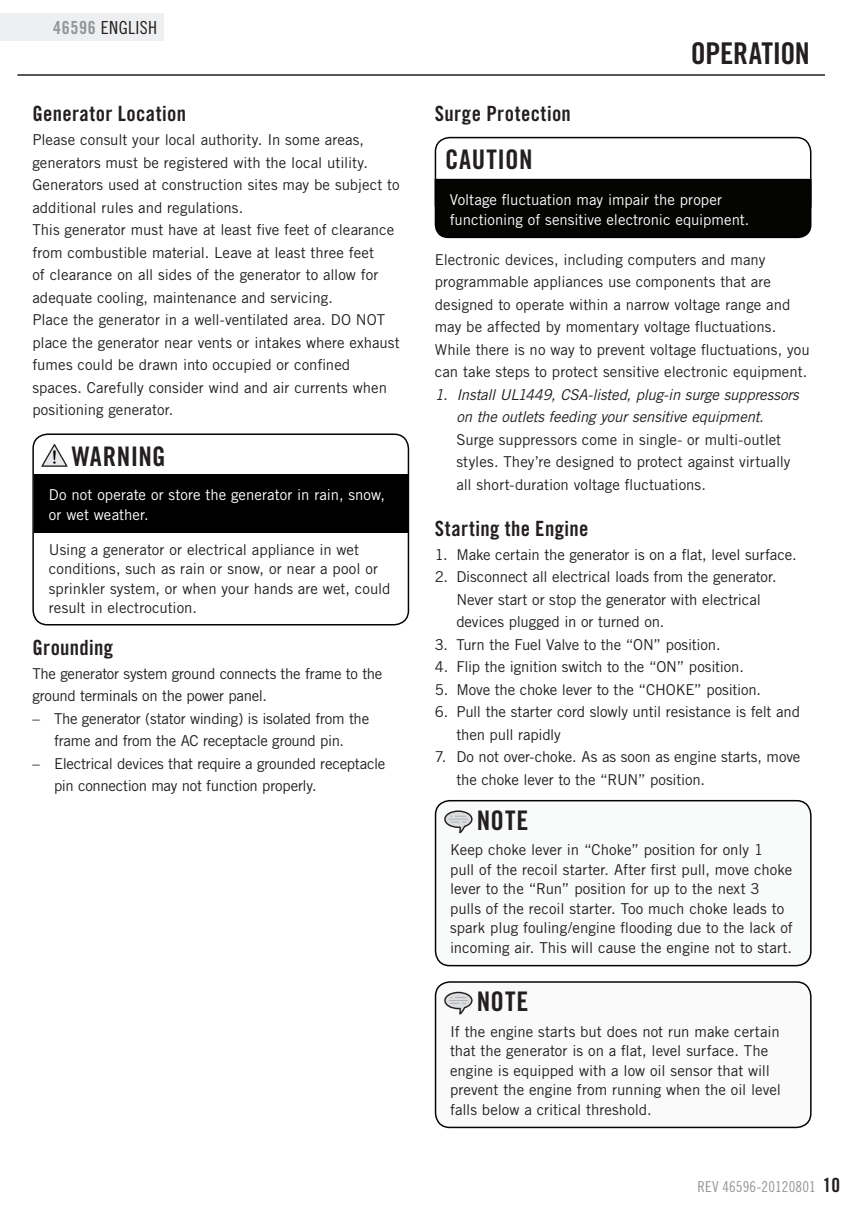
<style>
.page{position:relative;width:864px;height:1215px;background:#fff}
.page>*{position:absolute;margin:0;border:0;box-sizing:border-box;transform-origin:0 0}
.t1{font:30px "Trade Gothic Bold Cond Twenty";color:#231f20}
.t2{font:27px "Trade Gothic Bold Cond Twenty";letter-spacing:.02em;color:#231f20}
.t3{font:21px "Trade Gothic Bold Cond Twenty";letter-spacing:.015em;color:#231f20}
.t4{font:18px "Trade Gothic Cond Eighteen";letter-spacing:.025em;color:#231f20}
.t5{font:15px/22.5px "Trade Gothic";letter-spacing:-.005em;color:#231f20}
.t6{font:15px/19.5px "Trade Gothic";color:#fff}
.t7{font:italic 15px/22.5px "Trade Gothic";letter-spacing:-.015em;color:#231f20}
.t8{font:15px "Trade Gothic Cond Eighteen";letter-spacing:.01em;color:#939698}
.s1{font-family:"Trade Gothic Bold Cond Twenty";color:#939598}
.s2{font-family:"Trade Gothic Bold Cond Twenty";font-size:19.5px;color:#231f20}
</style>
<div class="page">
<hr style="left:17px;top:74px;width:808px;height:2px;background:#231f20">
<div style="left:0;top:14px;width:164px;height:27px;background:#eeeff0"></div>
<div style="left:435px;top:137px;width:376px;height:83px;border:2px solid #040503;border-radius:14px"></div>
<div style="left:434px;top:177px;width:378px;height:62px;background:#040503"></div>
<div style="left:32px;top:433px;width:377px;height:192px;border:2px solid #040503;border-radius:14px"></div>
<div style="left:34px;top:474px;width:374px;height:58px;background:#000"></div>
<svg style="left:41px;top:444px;width:27px;height:23px"></svg>
<div style="left:436px;top:982px;width:375px;height:145px;background:#fafafa;border-radius:14px"></div>
<div style="left:435px;top:981px;width:377px;height:147px;border:2px solid #040503;border-radius:14px"></div>
<svg style="left:444px;top:992px;width:29px;height:23px"></svg>
<div style="left:436px;top:801px;width:375px;height:165px;background:#f9fafa;border-radius:14px"></div>
<div style="left:435px;top:800px;width:377px;height:166px;border:2px solid #040503;border-radius:14px"></div>
<svg style="left:444px;top:810px;width:29px;height:23px"></svg>
<p class="t4" style="left:53px;top:17px;width:106px"><span class="s1">46596</span> ENGLISH</p>
<h3 class="t3" style="left:32px;top:101px;width:155px">Generator Location</h3>
<p class="t5" style="left:32px;top:128px;width:369px">Please consult your local authority. In some areas, generators must be registered with the local utility.<br>Generators used at construction sites may be subject to additional rules and regulations.<br>This generator must have at least five feet of clearance from combustible material. Leave at least three feet<br>of clearance on all sides of the generator to allow for adequate cooling, maintenance and servicing.<br>Place the generator in a well-ventilated area. DO NOT place the generator near vents or intakes where exhaust fumes could be drawn into occupied or confined spaces. Carefully consider wind and air currents when positioning generator.</p>
<h2 class="t2" style="left:72px;top:440px;width:95px">WARNING</h2>
<p class="t6" style="left:49px;top:485px;width:338px">Do not operate or store the generator in rain, snow, or wet weather.</p>
<p class="t5" style="left:49px;top:539px;width:343px;line-height:19.5px">Using a generator or electrical appliance in wet conditions, such as rain or snow, or near a pool or sprinkler system, or when your hands are wet, could result in electrocution.</p>
<h3 class="t3" style="left:32px;top:635px;width:82px">Grounding</h3>
<p class="t5" style="left:32px;top:662px;width:352px">The generator system ground connects the frame to the ground terminals on the power panel.</p>
<p class="t5" style="left:32px;top:707px;width:338px;text-align:center">– The generator (stator winding) is isolated from the frame and from the AC receptacle ground pin.</p>
<p class="t5" style="left:54px;top:752px;width:333px;text-indent:-22px">– Electrical devices that require a grounded receptacle pin connection may not function properly.</p>
<h3 class="t3" style="left:435px;top:101px;width:138px">Surge Protection</h3>
<h2 class="t2" style="left:445px;top:143px;width:89px">CAUTION</h2>
<h1 class="t1" style="left:691px;top:35px;width:29px">Operation</h1>
<p class="t6" style="left:450px;top:190px;width:298px">Voltage fluctuation may impair the proper functioning of sensitive electronic equipment.</p>
<p class="t5" style="left:435px;top:248px;width:376px">Electronic devices, including computers and many programmable appliances use components that are designed to operate within a narrow voltage range and may be affected by momentary voltage fluctuations.<br>While there is no way to prevent voltage fluctuations, you can take steps to protect sensitive electronic equipment.</p>
<p class="t7" style="left:456px;top:383px;width:344px;text-indent:-22px">1. Install UL1449, CSA-listed, plug-in surge suppressors on the outlets feeding your sensitive equipment.</p>
<p class="t5" style="left:456px;top:428px;width:336px">Surge suppressors come in single- or multi-outlet styles. They’re designed to protect against virtually all short-duration voltage fluctuations.</p>
<h3 class="t3" style="left:435px;top:516px;width:155px">Starting the Engine</h3>
<p class="t5" style="left:435px;top:543px;width:360px">1. Make certain the generator is on a flat, level surface.</p>
<p class="t5" style="left:456px;top:566px;width:319px;text-indent:-22px">2. Disconnect all electrical loads from the generator.<br>Never start or stop the generator with electrical devices plugged in or turned on.</p>
<p class="t5" style="left:435px;top:633px;width:284px">3. Turn the Fuel Valve to the “ON” position.</p>
<p class="t5" style="left:435px;top:656px;width:308px">4. Flip the ignition switch to the “ON” position.</p>
<p class="t5" style="left:435px;top:678px;width:325px">5. Move the choke lever to the “CHOKE” position.</p>
<p class="t5" style="left:456px;top:701px;width:345px;text-indent:-22px">6. Pull the starter cord slowly until resistance is felt and then pull rapidly</p>
<p class="t5" style="left:456px;top:746px;width:346px;text-indent:-22px">7. Do not over-choke. As as soon as engine starts, move the choke lever to the “RUN” position.</p>
<h2 class="t2" style="left:477px;top:804px;width:53px">NOTE</h2>
<p class="t5" style="left:450px;top:840px;width:344px;line-height:19.5px">Keep choke lever in “Choke” position for only 1<br>pull of the recoil starter. After first pull, move choke lever to the “Run” position for up to the next 3 pulls of the recoil starter. Too much choke leads to spark plug fouling/engine flooding due to the lack of incoming air. This will cause the engine not to start.</p>
<h2 class="t2" style="left:477px;top:985px;width:53px">NOTE</h2>
<p class="t5" style="left:450px;top:1021px;width:333px;line-height:19.5px">If the engine starts but does not run make certain that the generator is on a flat, level surface. The engine is equipped with a low oil sensor that will prevent the engine from running when the oil level falls below a critical threshold.</p>
<p class="t8" style="left:698px;top:1178px;width:144px">REV 46596-20120801 <span class="s2">10</span></p>
</div>
